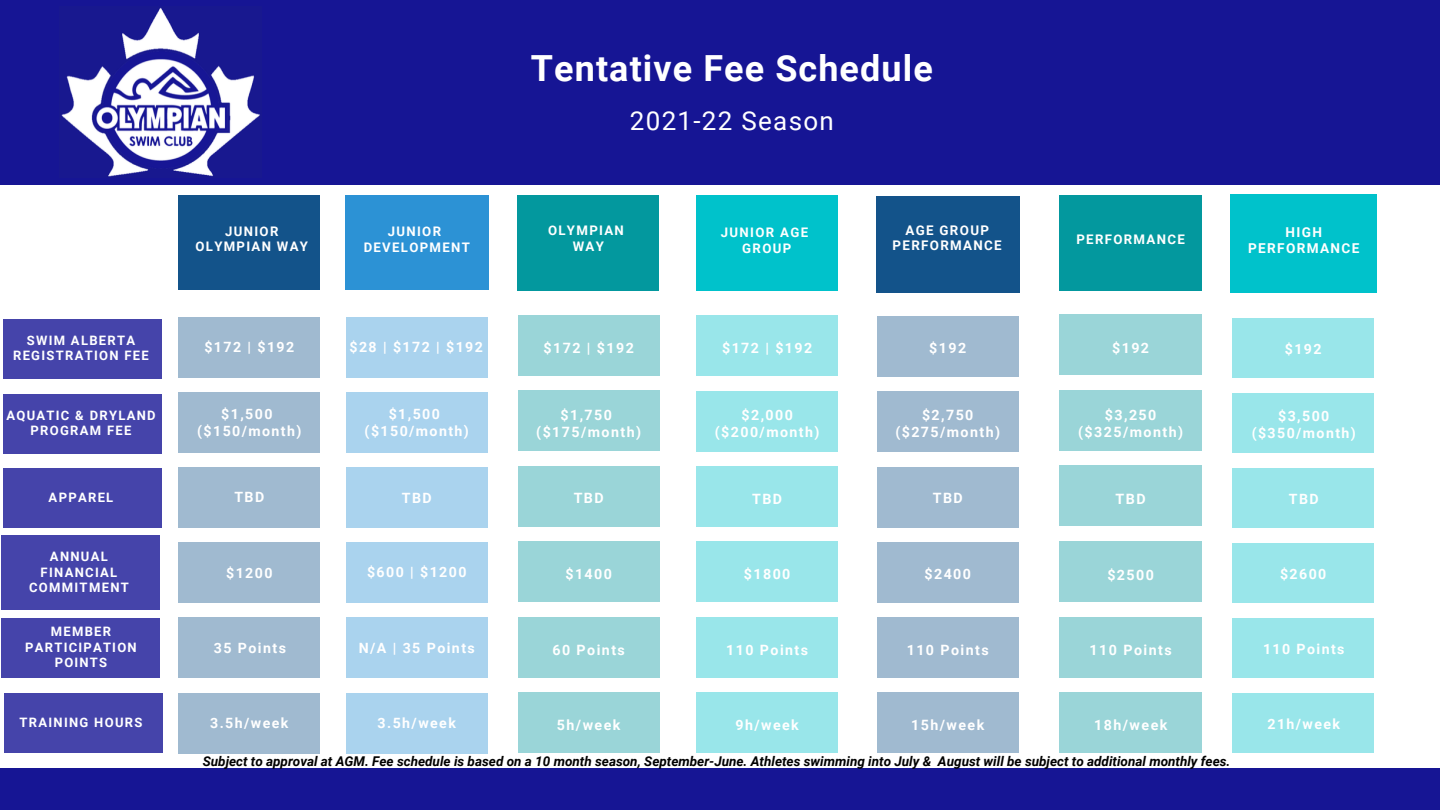
<style>
.page{position:relative;width:1440px;height:810px;background:#fff}
.page>*{position:absolute;margin:0;border:0;box-sizing:border-box;transform-origin:0 0}
.t1{font:700 36px "Roboto";letter-spacing:.03em;color:#fff}
.t2{font:26px "Roboto";letter-spacing:.05em;color:#fff}
.t3{font:700 14.3px "Roboto";letter-spacing:.1em;color:#fff}
.t4{font:700 14.2px "Roboto";letter-spacing:.1em;color:#fff}
.t5{font:700 13.6px "Roboto";letter-spacing:.1em;color:#fff}
.t6{font:italic 700 13.5px "Roboto";color:#000}
.t7{font:700 13.3px/15.8px "Roboto";letter-spacing:.1em;color:#fff;text-align:center}
.t8{font:700 13.2px/15.3px "Roboto";letter-spacing:.1em;color:#fff;text-align:center}
.t9{font:700 13px/15.5px "Roboto";letter-spacing:.1em;color:#fff;text-align:center}
</style>
<div class="page">
<div style="left:0;top:0;width:1440px;height:184px;background:#161594"></div>
<img style="left:61px;top:7px;width:199px;height:170px">
<div style="left:179px;top:195px;width:141px;height:95px;background:#13538a"></div>
<div style="left:3px;top:319px;width:159px;height:59px;background:#4544aa"></div>
<div style="left:345px;top:195px;width:143px;height:95px;background:#2c92d5"></div>
<div style="left:1px;top:618px;width:159px;height:60px;background:#4544aa"></div>
<div style="left:1px;top:535px;width:159px;height:75px;background:#4544aa"></div>
<div style="left:3px;top:468px;width:159px;height:59px;background:#4544aa"></div>
<div style="left:3px;top:394px;width:159px;height:59px;background:#4544aa"></div>
<div style="left:4px;top:694px;width:159px;height:59px;background:#4544aa"></div>
<div style="left:877px;top:196px;width:143px;height:96px;background:#13538a"></div>
<div style="left:1060px;top:195px;width:142px;height:95px;background:#03989e"></div>
<div style="left:1231px;top:194px;width:146px;height:98px;background:#00c2cb"></div>
<div style="left:517px;top:195px;width:142px;height:95px;background:#03989e"></div>
<div style="left:696px;top:196px;width:142px;height:95px;background:#00c2cb"></div>
<div style="left:179px;top:317px;width:141px;height:60px;background:#a0bad0"></div>
<div style="left:179px;top:392px;width:141px;height:61px;background:#a0bad0"></div>
<div style="left:179px;top:468px;width:141px;height:60px;background:#a0bad0"></div>
<div style="left:179px;top:618px;width:141px;height:60px;background:#a0bad0"></div>
<div style="left:179px;top:543px;width:141px;height:60px;background:#a0bad0"></div>
<div style="left:179px;top:693px;width:141px;height:60px;background:#a0bad0"></div>
<div style="left:346px;top:317px;width:141px;height:60px;background:#aad3ee"></div>
<div style="left:346px;top:392px;width:141px;height:61px;background:#aad3ee"></div>
<div style="left:346px;top:468px;width:141px;height:60px;background:#aad3ee"></div>
<div style="left:346px;top:618px;width:141px;height:60px;background:#aad3ee"></div>
<div style="left:346px;top:543px;width:141px;height:60px;background:#aad3ee"></div>
<div style="left:346px;top:693px;width:141px;height:60px;background:#aad3ee"></div>
<div style="left:518px;top:315px;width:142px;height:60px;background:#9ad5d8"></div>
<div style="left:518px;top:391px;width:142px;height:60px;background:#9ad5d8"></div>
<div style="left:518px;top:466px;width:142px;height:60px;background:#9ad5d8"></div>
<div style="left:518px;top:617px;width:142px;height:60px;background:#9ad5d8"></div>
<div style="left:518px;top:542px;width:142px;height:60px;background:#9ad5d8"></div>
<div style="left:518px;top:693px;width:142px;height:60px;background:#9ad5d8"></div>
<div style="left:696px;top:316px;width:142px;height:60px;background:#99e6ea"></div>
<div style="left:696px;top:391px;width:142px;height:60px;background:#99e6ea"></div>
<div style="left:696px;top:467px;width:142px;height:60px;background:#99e6ea"></div>
<div style="left:696px;top:617px;width:142px;height:60px;background:#99e6ea"></div>
<div style="left:696px;top:542px;width:142px;height:60px;background:#99e6ea"></div>
<div style="left:696px;top:693px;width:142px;height:60px;background:#99e6ea"></div>
<div style="left:877px;top:317px;width:142px;height:60px;background:#a0bad0"></div>
<div style="left:877px;top:392px;width:142px;height:60px;background:#a0bad0"></div>
<div style="left:877px;top:467px;width:142px;height:60px;background:#a0bad0"></div>
<div style="left:877px;top:618px;width:142px;height:60px;background:#a0bad0"></div>
<div style="left:877px;top:542px;width:142px;height:60px;background:#a0bad0"></div>
<div style="left:877px;top:693px;width:142px;height:60px;background:#a0bad0"></div>
<div style="left:1232px;top:318px;width:141px;height:60px;background:#99e6ea"></div>
<div style="left:1232px;top:393px;width:141px;height:60px;background:#99e6ea"></div>
<div style="left:1232px;top:468px;width:141px;height:60px;background:#99e6ea"></div>
<div style="left:1232px;top:618px;width:141px;height:60px;background:#99e6ea"></div>
<div style="left:1232px;top:543px;width:141px;height:60px;background:#99e6ea"></div>
<div style="left:1232px;top:693px;width:141px;height:60px;background:#99e6ea"></div>
<div style="left:1060px;top:315px;width:142px;height:60px;background:#9ad5d8"></div>
<div style="left:1060px;top:390px;width:142px;height:61px;background:#9ad5d8"></div>
<div style="left:1060px;top:466px;width:142px;height:60px;background:#9ad5d8"></div>
<div style="left:1060px;top:617px;width:142px;height:60px;background:#9ad5d8"></div>
<div style="left:1060px;top:541px;width:142px;height:61px;background:#9ad5d8"></div>
<div style="left:1060px;top:692px;width:142px;height:61px;background:#9ad5d8"></div>
<div style="left:0;top:768px;width:1440px;height:42px;background:#161594"></div>
<p class="t9" style="left:13px;top:332px;width:137px">SWIM ALBERTA<br>REGISTRATION FEE</p>
<p class="t9" style="left:6px;top:408px;width:151px">AQUATIC &amp; DRYLAND<br>PROGRAM FEE</p>
<p class="t9" style="left:49px;top:489px;width:66px">APPAREL</p>
<p class="t9" style="left:29px;top:549px;width:101px">ANNUAL<br>FINANCIAL<br>COMMITMENT</p>
<p class="t9" style="left:25px;top:624px;width:113px;line-height:15.2px">MEMBER<br>PARTICIPATION<br>POINTS</p>
<p class="t9" style="left:20px;top:715px;width:124px">TRAINING HOURS</p>
<p class="t1" style="left:531px;top:48px;width:403px">Tentative Fee Schedule</p>
<p class="t2" style="left:630px;top:106px;width:205px">2021-22 Season</p>
<p class="t8" style="left:196px;top:224px;width:114px">JUNIOR<br>OLYMPIAN WAY</p>
<p class="t8" style="left:388px;top:224px;width:55px">JUNIOR</p>
<p class="t8" style="left:364px;top:239px;width:108px">DEVELOPMENT</p>
<p class="t8" style="left:548px;top:223px;width:77px">OLYMPIAN</p>
<p class="t8" style="left:573px;top:239px;width:33px">WAY</p>
<p class="t8" style="left:721px;top:225px;width:89px">JUNIOR AGE</p>
<p class="t8" style="left:742px;top:240px;width:51px">GROUP</p>
<p class="t7" style="left:893px;top:222px;width:111px">AGE GROUP<br>PERFORMANCE</p>
<p class="t8" style="left:1076px;top:232px;width:110px">PERFORMANCE</p>
<p class="t5" style="left:1286px;top:224px;width:38px">HIGH</p>
<p class="t5" style="left:1248px;top:240px;width:113px">PERFORMANCE</p>
<p class="t4" style="left:204px;top:339px;width:91px">$172 | $192</p>
<p class="t4" style="left:349px;top:339px;width:135px">$28 | $172 | $192</p>
<p class="t4" style="left:544px;top:340px;width:92px">$172 | $192</p>
<p class="t4" style="left:722px;top:340px;width:92px">$172 | $192</p>
<p class="t4" style="left:929px;top:340px;width:38px">$192</p>
<p class="t3" style="left:1112px;top:340px;width:38px">$192</p>
<p class="t4" style="left:1285px;top:341px;width:38px">$192</p>
<p class="t4" style="left:221px;top:406px;width:53px">$1,500</p>
<p class="t4" style="left:197px;top:423px;width:106px">($150/month)</p>
<p class="t4" style="left:389px;top:406px;width:53px">$1,500</p>
<p class="t4" style="left:365px;top:423px;width:106px">($150/month)</p>
<p class="t4" style="left:560px;top:407px;width:53px">$1,750</p>
<p class="t4" style="left:536px;top:424px;width:106px">($175/month)</p>
<p class="t4" style="left:742px;top:407px;width:53px">$2,000</p>
<p class="t4" style="left:715px;top:424px;width:106px">($200/month)</p>
<p class="t4" style="left:922px;top:407px;width:53px">$2,750</p>
<p class="t4" style="left:895px;top:424px;width:106px">($275/month)</p>
<p class="t3" style="left:1105px;top:407px;width:53px">$3,250</p>
<p class="t3" style="left:1078px;top:424px;width:106px">($325/month)</p>
<p class="t4" style="left:1278px;top:408px;width:53px">$3,500</p>
<p class="t4" style="left:1252px;top:424px;width:106px">($350/month)</p>
<p class="t4" style="left:234px;top:489px;width:31px">TBD</p>
<p class="t4" style="left:402px;top:490px;width:31px">TBD</p>
<p class="t4" style="left:574px;top:490px;width:31px">TBD</p>
<p class="t4" style="left:752px;top:491px;width:31px">TBD</p>
<p class="t4" style="left:933px;top:490px;width:31px">TBD</p>
<p class="t3" style="left:1116px;top:491px;width:32px">TBD</p>
<p class="t4" style="left:1289px;top:491px;width:31px">TBD</p>
<p class="t4" style="left:226px;top:564px;width:48px">$1200</p>
<p class="t4" style="left:367px;top:564px;width:101px">$600 | $1200</p>
<p class="t4" style="left:565px;top:566px;width:48px">$1400</p>
<p class="t4" style="left:744px;top:566px;width:48px">$1800</p>
<p class="t4" style="left:925px;top:566px;width:48px">$2400</p>
<p class="t3" style="left:1107px;top:566px;width:48px">$2500</p>
<p class="t4" style="left:1280px;top:566px;width:48px">$2600</p>
<p class="t4" style="left:214px;top:640px;width:74px">35 Points</p>
<p class="t4" style="left:359px;top:639px;width:118px">N/A | 35 Points</p>
<p class="t4" style="left:553px;top:641px;width:74px">60 Points</p>
<p class="t4" style="left:726px;top:642px;width:83px">110 Points</p>
<p class="t4" style="left:907px;top:641px;width:83px">110 Points</p>
<p class="t3" style="left:1090px;top:642px;width:84px">110 Points</p>
<p class="t4" style="left:1263px;top:641px;width:83px">110 Points</p>
<p class="t4" style="left:210px;top:715px;width:80px">3.5h/week</p>
<p class="t4" style="left:378px;top:715px;width:80px">3.5h/week</p>
<p class="t4" style="left:557px;top:717px;width:65px">5h/week</p>
<p class="t4" style="left:736px;top:717px;width:65px">9h/week</p>
<p class="t4" style="left:911px;top:717px;width:75px">15h/week</p>
<p class="t3" style="left:1094px;top:717px;width:75px">18h/week</p>
<p class="t4" style="left:1267px;top:716px;width:74px">21h/week</p>
<p class="t6" style="left:203px;top:753px;width:1029px">Subject to approval at AGM. Fee schedule is based on a 10 month season, September-June. Athletes swimming into July &amp; August will be subject to additional monthly fees.</p>
</div>
